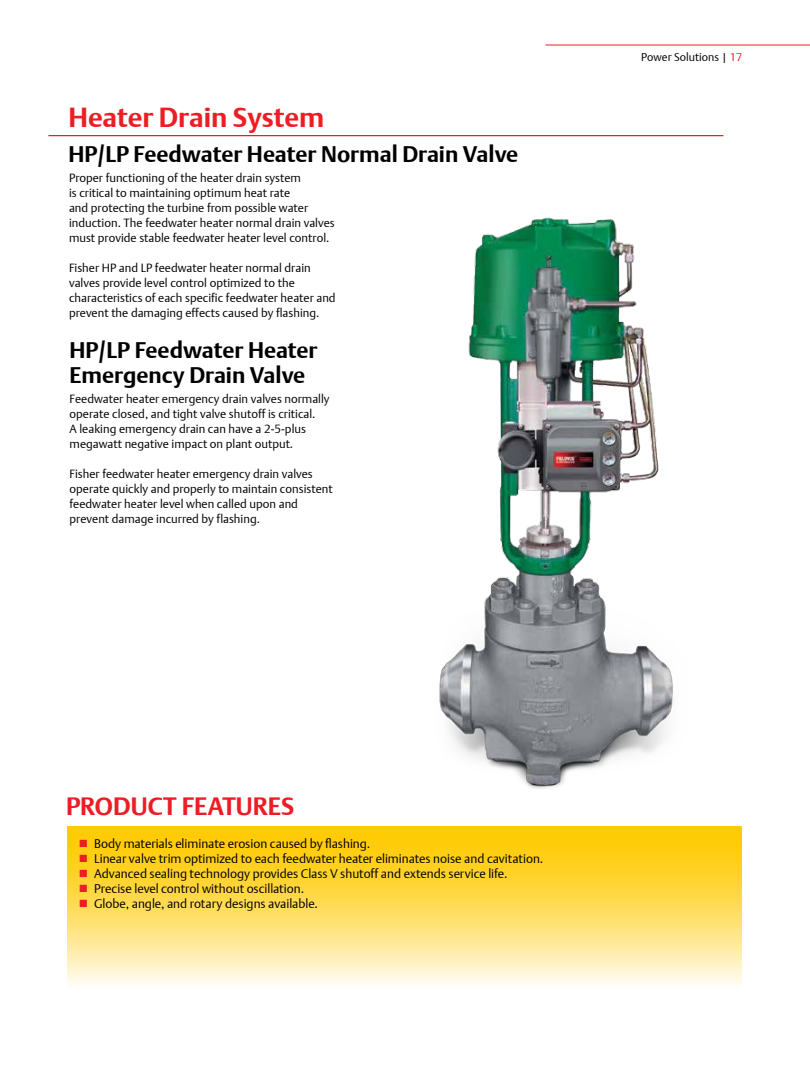
<style>
.page{position:relative;width:810px;height:1080px;background:#fff}
.page>*{position:absolute;margin:0;border:0;box-sizing:border-box;transform-origin:0 0}
.t1{font:700 27.5px "DTL Argo T";color:#ed1d24}
.t2{font:700 25px "DTL Argo T";color:#ed1d24}
.t3{font:700 22.5px/25px "DTL Argo T";color:#000}
.t4{font:300 12.5px "DTL Argo T";color:#000}
.t5{font:300 11.88px/15px "DTL Argo T";color:#000}
.t6{font:300 11.25px "DTL Argo T";color:#000}
.s1{color:#ed1d24}
</style>
<div class="page">
<hr style="left:545px;top:45px;width:265px;height:1px;background:#ed1d24">
<img style="left:373px;top:217px;width:357px;height:610px">
<hr style="left:48px;top:135px;width:675px;height:1px;background:#ed1d24">
<svg style="left:68px;top:827px;width:674px;height:158px;background:#ffde62"></svg>
<h1 class="t1" style="left:68px;top:101px;width:257px">Heater Drain System</h1>
<h3 class="t3" style="left:68px;top:142px;width:451px">HP/LP Feedwater Heater Normal Drain Valve</h3>
<p class="t5" style="left:69px;top:170px;width:267px">Proper functioning of the heater drain system<br>is critical to maintaining optimum heat rate<br>and protecting the turbine from possible water induction. The feedwater heater normal drain valves must provide stable feedwater heater level control.</p>
<p class="t5" style="left:69px;top:260px;width:268px">Fisher HP and LP feedwater heater normal drain valves provide level control optimized to the characteristics of each specific feedwater heater and prevent the damaging effects caused by flashing.</p>
<h3 class="t3" style="left:70px;top:337px;width:250px">HP/LP Feedwater Heater<br>Emergency Drain Valve</h3>
<p class="t5" style="left:70px;top:391px;width:262px">Feedwater heater emergency drain valves normally operate closed, and tight valve shutoff is critical.<br>A leaking emergency drain can have a 2-5-plus megawatt negative impact on plant output.</p>
<p class="t5" style="left:70px;top:466px;width:265px">Fisher feedwater heater emergency drain valves operate quickly and properly to maintain consistent feedwater heater level when called upon and prevent damage incurred by flashing.</p>
<p class="t6" style="left:641px;top:50px;width:103px">Power Solutions | <span class="s1">17</span></p>
<h2 class="t2" style="left:66px;top:791px;width:230px">PRODUCT FEATURES</h2>
<p class="t4" style="left:79px;top:836px;width:293px"><span class="s1">■</span> Body materials eliminate erosion caused by flashing.</p>
<p class="t4" style="left:79px;top:851px;width:466px"><span class="s1">■</span> Linear valve trim optimized to each feedwater heater eliminates noise and cavitation.</p>
<p class="t4" style="left:79px;top:866px;width:430px"><span class="s1">■</span> Advanced sealing technology provides Class V shutoff and extends service life.</p>
<p class="t4" style="left:79px;top:881px;width:227px"><span class="s1">■</span> Precise level control without oscillation.</p>
<p class="t4" style="left:79px;top:896px;width:241px"><span class="s1">■</span> Globe, angle, and rotary designs available.</p>
</div>
